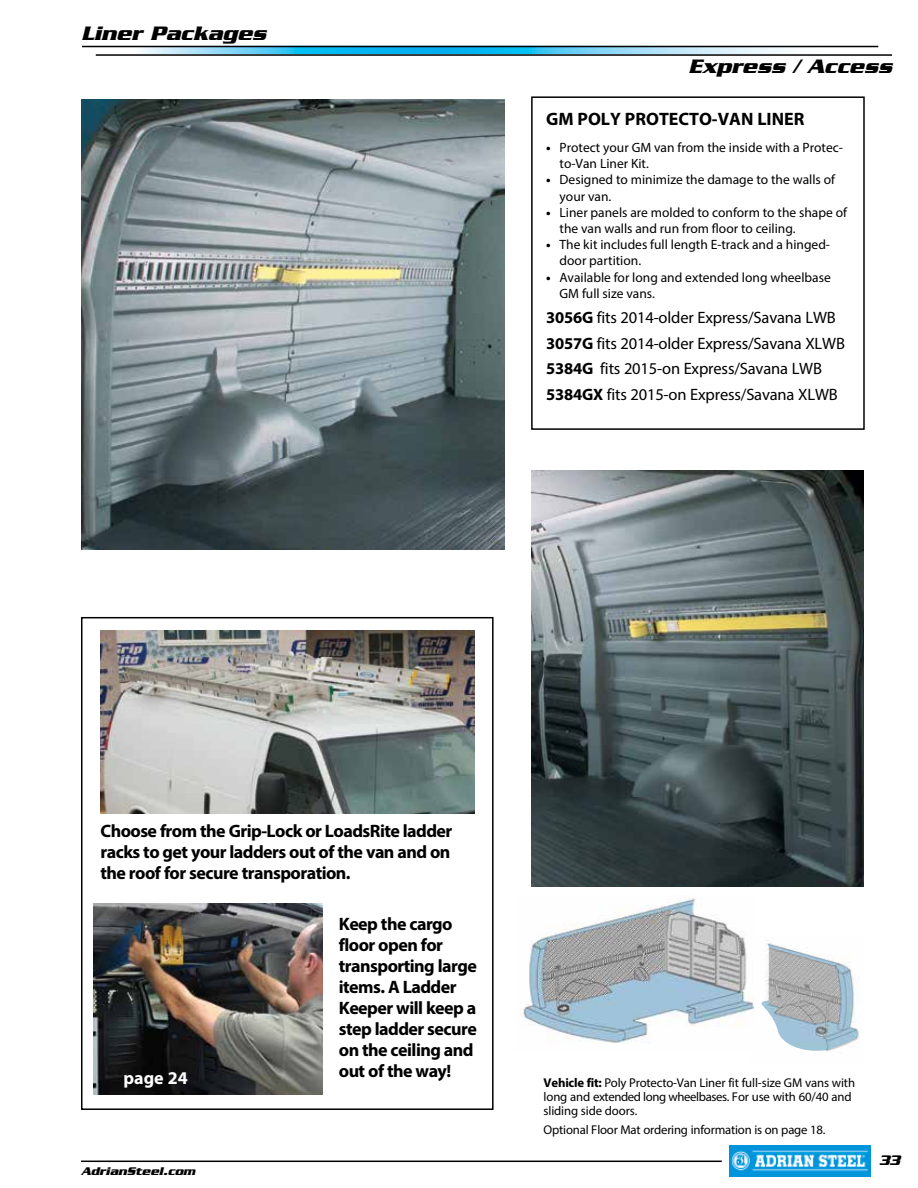
<style>
.page{position:relative;width:918px;height:1188px;background:#fff}
.page>*{position:absolute;margin:0;border:0;box-sizing:border-box;transform-origin:0 0}
.t1{font:italic 700 21px "Serpentine";color:#000}
.t2{font:700 18px/21px "Myriad Pro";letter-spacing:-.03em;color:#000}
.t3{font:700 18px "Myriad Pro";color:#000}
.t4{font:700 18px "Myriad Pro";color:#fff}
.t5{font:16.5px/25.5px "Myriad Pro";letter-spacing:-.01em;color:#000}
.t6{font:italic 700 15px "Serpentine";color:#000}
.t7{font:13.5px/16.2px "Myriad Pro";color:#000}
.t8{font:12.75px/14.2px "Myriad Pro";letter-spacing:-.015em;color:#000}
.t9{font:italic 700 12px "Serpentine";color:#000}
.s1{font-weight:700}
</style>
<div class="page">
<hr style="left:81px;top:1161px;width:641px;height:1px;background:#000">
<svg style="left:133px;top:47px;width:726px;height:7px;background:#71cded"></svg>
<hr style="left:82px;top:46px;width:796px;height:1px;background:#000">
<hr style="left:96px;top:54px;width:796px;height:2px;background:#000">
<img style="left:730px;top:1146px;width:140px;height:30px">
<div style="left:81px;top:617px;width:413px;height:493px;border:2px solid #000"></div>
<img style="left:94px;top:903px;width:229px;height:191px">
<img style="left:761px;top:944px;width:97px;height:107px">
<img style="left:769px;top:948px;width:72px;height:76px">
<img style="left:523px;top:898px;width:232px;height:145px">
<img style="left:543px;top:910px;width:128px;height:93px">
<svg style="left:558px;top:1004px;width:11px;height:8px"></svg>
<img style="left:81px;top:99px;width:423px;height:451px">
<img style="left:532px;top:471px;width:332px;height:415px">
<img style="left:100px;top:631px;width:374px;height:183px">
<div style="left:531px;top:96px;width:334px;height:334px;border:2px solid #000"></div>
<h1 class="t1" style="left:81px;top:22px;width:187px">Liner Packages</h1>
<h1 class="t1" style="left:689px;top:55px;width:205px">Express / Access</h1>
<h2 class="t3" style="left:546px;top:107px;width:260px">GM POLY PROTECTO-VAN LINER</h2>
<p class="t7" style="left:560px;top:139px;width:285px;text-indent:-14px"><span class="s1">•</span>• Protect your GM van from the inside with a Protec&shy;to-Van Liner Kit.</p>
<p class="t7" style="left:560px;top:172px;width:277px;text-indent:-14px"><span class="s1">•</span>• Designed to minimize the damage to the walls of your van.</p>
<p class="t7" style="left:560px;top:204px;width:289px;text-indent:-14px"><span class="s1">•</span>• Liner panels are molded to conform to the shape of the van walls and run from floor to ceiling.</p>
<p class="t7" style="left:560px;top:236px;width:272px;text-indent:-14px"><span class="s1">•</span>• The kit includes full length E-track and a hinged&shy;door partition.</p>
<p class="t7" style="left:560px;top:269px;width:273px;text-indent:-14px"><span class="s1">•</span>• Available for long and extended long wheelbase<br>GM full size vans.</p>
<p class="t5" style="left:546px;top:305px;width:300px"><span class="s1">3056G</span> fits 2014-older Express/Savana LWB <span class="s1">3057G</span> fits 2014-older Express/Savana XLWB <span class="s1">5384G</span> fits 2015-on Express/Savana LWB <span class="s1">5384GX</span> fits 2015-on Express/Savana XLWB</p>
<h2 class="t2" style="left:100px;top:820px;width:353px;text-align:justify">Choose from the Grip-Lock or LoadsRite ladder racks to get your ladders out of the van and on the roof for secure transporation.</h2>
<h2 class="t4" style="left:123px;top:1067px;width:66px">page 24</h2>
<p class="t9" style="left:81px;top:1164px;width:116px">AdrianSteel.com</p>
<h2 class="t2" style="left:339px;top:913px;width:140px">Keep the cargo floor open for transporting large items. A Ladder<br>Keeper will keep a step ladder secure on the ceiling and out of the way!</h2>
<p class="t8" style="left:544px;top:1075px;width:313px"><span class="s1">Vehicle fit:</span> Poly Protecto-Van Liner fit full-size GM vans with long and extended long wheelbases. For use with 60/40 and sliding side doors.</p>
<p class="t8" style="left:544px;top:1123px;width:283px">Optional Floor Mat ordering information is on page 18.</p>
<p class="t6" style="left:879px;top:1152px;width:22px">33</p>
</div>
